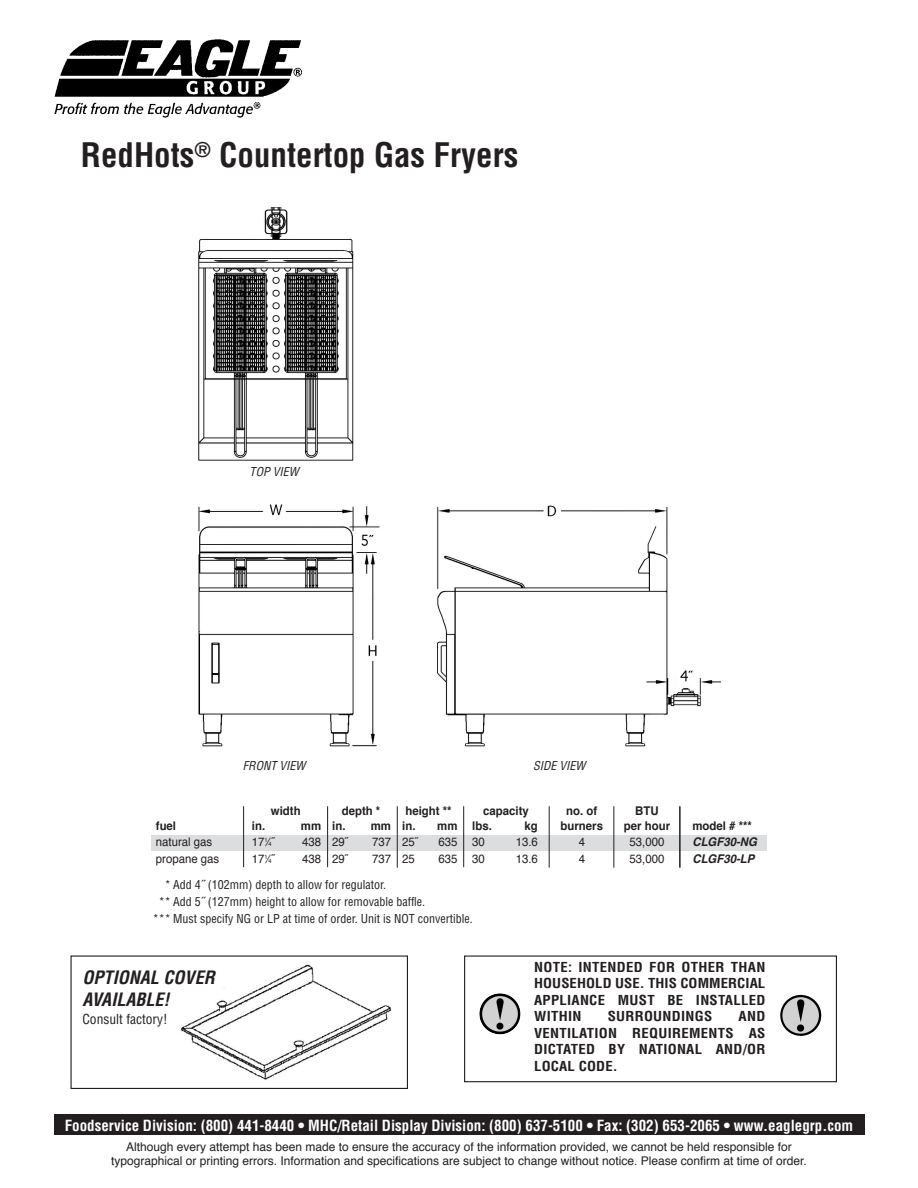
<style>
.page{position:relative;width:918px;height:1188px;background:#fff}
.page>*{position:absolute;margin:0;border:0;box-sizing:border-box;transform-origin:0 0}
.t1{font:700 condensed 33px "Helvetica";color:#231f20}
.t2{font:italic 700 condensed 18px/21.6px "Helvetica";letter-spacing:.005em;color:#231f20}
.t3{font:700 condensed 15px "Helvetica";color:#fff}
.t4{font:700 condensed 13.5px/16.5px "Helvetica";letter-spacing:.02em;color:#231f20;text-align:justify;scale:1.1 1}
.t5{font:condensed 13.5px "Helvetica";color:#231f20}
.t6{font:12px/14.4px "Helvetica";color:#231f20;text-align:center}
.t7{font:condensed 12px "Helvetica";color:#231f20}
.t8{font:12px "Helvetica";color:#231f20;scale:.95 1}
.t9{font:700 12px "Helvetica";color:#231f20;scale:.95 1}
.t10{font:italic condensed 12px "Helvetica";letter-spacing:.005em;color:#231f20}
.t11{font:italic 700 12px "Helvetica";color:#231f20;scale:.95 1}
.s1{font-size:6px}
</style>
<div class="page">
<div style="left:70px;top:956px;width:338px;height:133px;border:1px solid #231f20"></div>
<img style="left:198px;top:207px;width:523px;height:540px">
<img style="left:180px;top:964px;width:212px;height:116px">
<div style="left:54px;top:1114px;width:810px;height:22px;background:#231f20"></div>
<img style="left:54px;top:39px;width:248px;height:78px">
<div style="left:151px;top:835px;width:615px;height:16px;background:#dcdddf"></div>
<hr style="left:549px;top:806px;width:1px;height:62px;background:#231f20">
<hr style="left:679px;top:806px;width:2px;height:62px;background:#231f20">
<hr style="left:397px;top:806px;width:1px;height:62px;background:#231f20">
<hr style="left:463px;top:806px;width:1px;height:61px;background:#231f20">
<hr style="left:327px;top:806px;width:1px;height:61px;background:#231f20">
<hr style="left:243px;top:806px;width:1px;height:61px;background:#231f20">
<hr style="left:613px;top:806px;width:1px;height:62px;background:#231f20">
<div style="left:464px;top:956px;width:373px;height:126px;border:1px solid #231f20"></div>
<img style="left:485px;top:993px;width:36px;height:42px">
<img style="left:786px;top:995px;width:35px;height:41px">
<h1 class="t1" style="left:81px;top:136px;width:439px">RedHots<sup>®</sup> Countertop Gas Fryers</h1>
<p class="t10" style="left:250px;top:464px;width:51px">TOP VIEW</p>
<p class="t10" style="left:243px;top:759px;width:64px">FRONT VIEW</p>
<p class="t10" style="left:533px;top:759px;width:54px">SIDE VIEW</p>
<p class="t9" style="left:271px;top:806px;width:33px">width</p>
<p class="t9" style="left:342px;top:806px;width:42px">depth *</p>
<p class="t9" style="left:405px;top:806px;width:50px">height **</p>
<p class="t9" style="left:483px;top:806px;width:50px">capacity</p>
<p class="t9" style="left:566px;top:806px;width:34px">no. of</p>
<p class="t9" style="left:635px;top:806px;width:26px">BTU</p>
<p class="t9" style="left:156px;top:821px;width:23px">fuel</p>
<p class="t9" style="left:252px;top:821px;width:15px">in.</p>
<p class="t9" style="left:301px;top:821px;width:48px">mm in.</p>
<p class="t9" style="left:371px;top:821px;width:49px">mm in.</p>
<p class="t9" style="left:437px;top:821px;width:59px">mm lbs.</p>
<p class="t9" style="left:525px;top:821px;width:16px">kg</p>
<p class="t9" style="left:561px;top:821px;width:46px">burners</p>
<p class="t9" style="left:624px;top:821px;width:50px">per hour</p>
<p class="t9" style="left:692px;top:821px;width:64px">model # ***</p>
<p class="t8" style="left:156px;top:837px;width:61px">natural gas</p>
<p class="t8" style="left:252px;top:837px;width:26px">17<sup>1</sup>⁄<span class="s1">4</span>˝</p>
<p class="t8" style="left:302px;top:837px;width:50px">438 29˝</p>
<p class="t8" style="left:372px;top:837px;width:51px">737 25˝</p>
<p class="t8" style="left:439px;top:837px;width:50px">635 30</p>
<p class="t8" style="left:516px;top:837px;width:25px">13.6</p>
<p class="t8" style="left:579px;top:837px;width:8px">4</p>
<p class="t8" style="left:630px;top:837px;width:38px">53,000</p>
<p class="t11" style="left:692px;top:837px;width:70px">CLGF30-NG</p>
<p class="t8" style="left:156px;top:854px;width:68px">propane gas</p>
<p class="t8" style="left:252px;top:854px;width:26px">17<sup>1</sup>⁄<span class="s1">4</span>˝</p>
<p class="t8" style="left:302px;top:854px;width:50px">438 29˝</p>
<p class="t8" style="left:372px;top:854px;width:47px">737 25</p>
<p class="t8" style="left:439px;top:854px;width:50px">635 30</p>
<p class="t8" style="left:516px;top:854px;width:25px">13.6</p>
<p class="t8" style="left:579px;top:854px;width:8px">4</p>
<p class="t8" style="left:630px;top:854px;width:38px">53,000</p>
<p class="t11" style="left:692px;top:854px;width:67px">CLGF30-LP</p>
<p class="t7" style="left:165px;top:878px;width:223px">* Add 4˝ (102mm) depth to allow for regulator.</p>
<p class="t7" style="left:159px;top:895px;width:268px">** Add 5˝ (127mm) height to allow for removable baffle.</p>
<p class="t7" style="left:153px;top:911px;width:321px">*** Must specify NG or LP at time of order. Unit is NOT convertible.</p>
<p class="t4" style="left:534px;top:959px;width:212px">NOTE: INTENDED FOR OTHER THAN HOUSEHOLD USE. THIS COMMERCIAL APPLIANCE MUST BE INSTALLED WITHIN</p>
<h2 class="t2" style="left:82px;top:967px;width:134px">OPTIONAL COVER<br>AVAILABLE!</h2>
<p class="t5" style="left:82px;top:1011px;width:87px">Consult factory!</p>
<p class="t4" style="left:608px;top:1008px;width:96px">SURROUNDINGS</p>
<p class="t4" style="left:534px;top:1008px;width:212px;text-indent:204px">AND VENTILATION REQUIREMENTS AS DICTATED BY NATIONAL AND/OR LOCAL CODE.</p>
<p class="t3" style="left:65px;top:1117px;width:790px">Foodservice Division: (800) 441-8440 • MHC/Retail Display Division: (800) 637-5100 • Fax: (302) 653-2065 • www.eaglegrp.com</p>
<p class="t6" style="left:111px;top:1140px;width:697px">Although every attempt has been made to ensure the accuracy of the information provided, we cannot be held responsible for typographical or printing errors. Information and specifications are subject to change without notice. Please confirm at time of order.</p>
</div>
